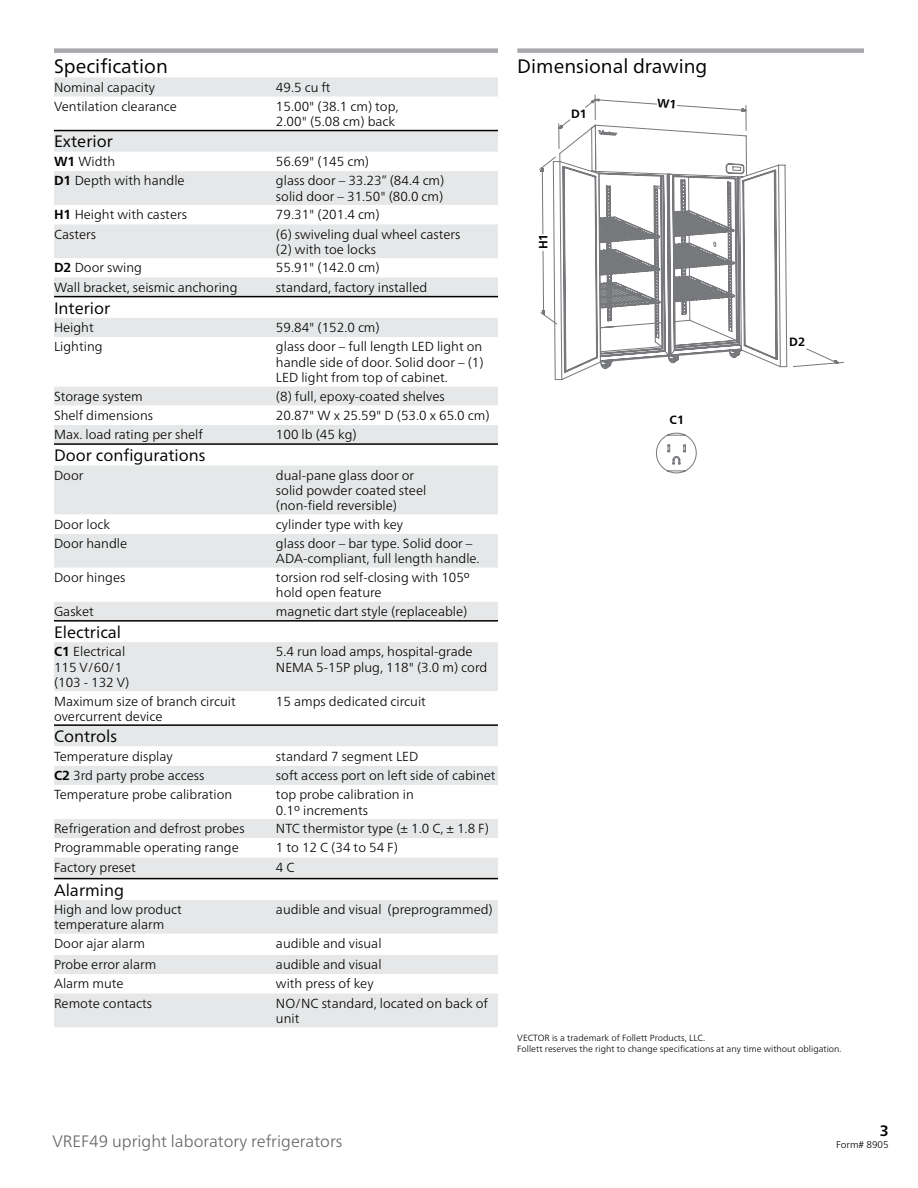
<style>
.page{position:relative;width:918px;height:1188px;background:#fff}
.page>*{position:absolute;margin:0;border:0;box-sizing:border-box;transform-origin:0 0}
.t1{font:19.5px "Frutiger Neue LT Pro";color:#000}
.t2{font:16.5px "Frutiger Neue LT Pro";color:#000}
.t3{font:300 16.5px "Frutiger Neue LT Pro";color:#636466}
.t4{font:700 15px "Frutiger Neue LT Pro";color:#000}
.t5{font:300 13.2px/15.3px "Frutiger Neue LT Pro";color:#000}
.t6{font:700 12px "Frutiger Neue LT Pro";color:#000}
.t7{font:300 9.75px "Frutiger Neue LT Pro";color:#000}
.t8{font:300 9px/10.5px "Frutiger Neue LT Pro";color:#000}
.s1{font-weight:700}
</style>
<div class="page">
<div style="left:54px;top:77px;width:444px;height:950px;background:#e6e7e8"></div>
<svg style="left:54px;top:97px;width:444px;height:896px"></svg>
<div style="left:54px;top:48px;width:222px;height:5px;background:#a7a9ac"></div>
<div style="left:276px;top:48px;width:222px;height:5px;background:#a7a9ac"></div>
<hr style="left:54px;top:130px;width:444px;height:1px;background:#000">
<hr style="left:54px;top:296px;width:444px;height:1px;background:#000">
<hr style="left:54px;top:443px;width:444px;height:2px;background:#000">
<hr style="left:54px;top:620px;width:444px;height:2px;background:#000">
<hr style="left:54px;top:724px;width:444px;height:2px;background:#000">
<hr style="left:54px;top:878px;width:444px;height:1px;background:#000">
<div style="left:517px;top:48px;width:347px;height:5px;background:#a7a9ac"></div>
<svg style="left:539px;top:94px;width:305px;height:379px"></svg>
<svg style="left:657px;top:99px;width:18px;height:10px"></svg>
<h1 class="t1" style="left:54px;top:55px;width:115px">Specification</h1>
<p class="t5" style="left:54px;top:79px;width:103px">Nominal capacity</p>
<p class="t5" style="left:276px;top:79px;width:56px">49.5 cu ft</p>
<p class="t5" style="left:54px;top:99px;width:125px">Ventilation clearance</p>
<p class="t5" style="left:276px;top:99px;width:124px">15.00" (38.1 cm) top,<br>2.00" (5.08 cm) back</p>
<p class="t2" style="left:54px;top:132px;width:60px">Exterior</p>
<p class="t5" style="left:54px;top:154px;width:63px"><span class="s1">W1</span> Width</p>
<p class="t5" style="left:276px;top:154px;width:95px">56.69" (145 cm)</p>
<p class="t5" style="left:54px;top:173px;width:132px"><span class="s1">D1</span> Depth with handle</p>
<p class="t5" style="left:276px;top:173px;width:170px">glass door – 33.23” (84.4 cm) solid door – 31.50" (80.0 cm)</p>
<p class="t5" style="left:54px;top:207px;width:135px"><span class="s1">H1</span> Height with casters</p>
<p class="t5" style="left:276px;top:207px;width:105px">79.31" (201.4 cm)</p>
<p class="t5" style="left:54px;top:226px;width:44px">Casters</p>
<p class="t5" style="left:276px;top:226px;width:186px">(6) swiveling dual wheel casters (2) with toe locks</p>
<p class="t5" style="left:54px;top:260px;width:90px"><span class="s1">D2</span> Door swing</p>
<p class="t5" style="left:276px;top:260px;width:105px">55.91" (142.0 cm)</p>
<p class="t5" style="left:54px;top:279px;width:185px">Wall bracket, seismic anchoring</p>
<p class="t5" style="left:276px;top:279px;width:153px">standard, factory installed</p>
<p class="t2" style="left:54px;top:298px;width:58px">Interior</p>
<p class="t5" style="left:54px;top:320px;width:41px">Height</p>
<p class="t5" style="left:276px;top:320px;width:105px">59.84" (152.0 cm)</p>
<p class="t5" style="left:54px;top:339px;width:50px">Lighting</p>
<p class="t5" style="left:276px;top:339px;width:209px;text-align:justify">glass door – full length LED light on handle side of door. Solid door – (1)<br>LED light from top of cabinet.</p>
<p class="t5" style="left:54px;top:388px;width:90px">Storage system</p>
<p class="t5" style="left:276px;top:388px;width:170px">(8) full, epoxy-coated shelves</p>
<p class="t5" style="left:54px;top:408px;width:101px">Shelf dimensions</p>
<p class="t5" style="left:276px;top:408px;width:215px">20.87" W x 25.59" D (53.0 x 65.0 cm)</p>
<p class="t5" style="left:54px;top:427px;width:150px">Max. load rating per shelf</p>
<p class="t5" style="left:276px;top:427px;width:82px">100 lb (45 kg)</p>
<p class="t2" style="left:54px;top:445px;width:153px">Door configurations</p>
<p class="t5" style="left:54px;top:467px;width:31px">Door</p>
<p class="t5" style="left:276px;top:467px;width:152px">dual-pane glass door or solid powder coated steel (non-field reversible)</p>
<p class="t5" style="left:54px;top:516px;width:58px">Door lock</p>
<p class="t5" style="left:276px;top:516px;width:129px">cylinder type with key</p>
<p class="t5" style="left:54px;top:536px;width:75px">Door handle</p>
<p class="t5" style="left:276px;top:536px;width:205px">glass door – bar type. Solid door –<br>ADA-compliant, full length handle.</p>
<p class="t5" style="left:54px;top:570px;width:73px">Door hinges</p>
<p class="t5" style="left:276px;top:570px;width:195px">torsion rod self-closing with 105º hold open feature</p>
<p class="t5" style="left:54px;top:604px;width:41px">Gasket</p>
<p class="t5" style="left:276px;top:604px;width:193px">magnetic dart style (replaceable)</p>
<p class="t2" style="left:54px;top:622px;width:69px">Electrical</p>
<p class="t5" style="left:54px;top:644px;width:77px"><span class="s1">C1</span> Electrical<br>115 V/60/1 (103 - 132 V)</p>
<p class="t5" style="left:276px;top:644px;width:213px">5.4 run load amps, hospital-grade<br>NEMA 5-15P plug, 118" (3.0 m) cord</p>
<p class="t5" style="left:54px;top:693px;width:183px">Maximum size of branch circuit overcurrent device</p>
<p class="t5" style="left:276px;top:693px;width:152px">15 amps dedicated circuit</p>
<p class="t2" style="left:54px;top:726px;width:65px">Controls</p>
<p class="t5" style="left:54px;top:748px;width:120px">Temperature display</p>
<p class="t5" style="left:276px;top:748px;width:144px">standard 7 segment LED</p>
<p class="t5" style="left:54px;top:768px;width:152px"><span class="s1">C2</span> 3rd party probe access</p>
<p class="t5" style="left:276px;top:768px;width:221px">soft access port on left side of cabinet</p>
<p class="t5" style="left:54px;top:787px;width:180px">Temperature probe calibration</p>
<p class="t5" style="left:276px;top:787px;width:139px">top probe calibration in<br>0.1º increments</p>
<p class="t5" style="left:54px;top:821px;width:192px">Refrigeration and defrost probes</p>
<p class="t5" style="left:276px;top:821px;width:214px">NTC thermistor type (± 1.0 C, ± 1.8 F)</p>
<p class="t5" style="left:54px;top:840px;width:186px">Programmable operating range</p>
<p class="t5" style="left:276px;top:840px;width:123px">1 to 12 C (34 to 54 F)</p>
<p class="t5" style="left:54px;top:859px;width:84px">Factory preset</p>
<p class="t5" style="left:276px;top:859px;width:20px">4 C</p>
<p class="t2" style="left:54px;top:880px;width:72px">Alarming</p>
<p class="t5" style="left:54px;top:902px;width:129px">High and low product temperature alarm</p>
<p class="t5" style="left:276px;top:902px;width:218px">audible and visual (preprogrammed)</p>
<p class="t5" style="left:54px;top:936px;width:93px">Door ajar alarm</p>
<p class="t5" style="left:276px;top:936px;width:107px">audible and visual</p>
<p class="t5" style="left:54px;top:957px;width:104px">Probe error alarm</p>
<p class="t5" style="left:276px;top:957px;width:107px">audible and visual</p>
<p class="t5" style="left:54px;top:976px;width:71px">Alarm mute</p>
<p class="t5" style="left:276px;top:976px;width:99px">with press of key</p>
<p class="t5" style="left:54px;top:995px;width:100px">Remote contacts</p>
<p class="t5" style="left:276px;top:995px;width:214px">NO/NC standard, located on back of unit</p>
<h1 class="t1" style="left:517px;top:55px;width:192px">Dimensional drawing</h1>
<p class="t6" style="left:571px;top:107px;width:18px">D1</p>
<p class="t6" style="left:536px;top:249px;width:17px;rotate:-90deg">H1</p>
<p class="t6" style="left:670px;top:412px;width:16px">C1</p>
<p class="t6" style="left:789px;top:335px;width:17px">D2</p>
<p class="t8" style="left:517px;top:1033px;width:326px">VECTOR is a trademark of Follett Products, LLC.<br>Follett reserves the right to change specifications at any time without obligation.</p>
<p class="t4" style="left:880px;top:1122px;width:10px">3</p>
<p class="t3" style="left:52px;top:1131px;width:292px">VREF49 upright laboratory refrigerators</p>
<p class="t7" style="left:836px;top:1138px;width:54px">Form# 8905</p>
</div>
